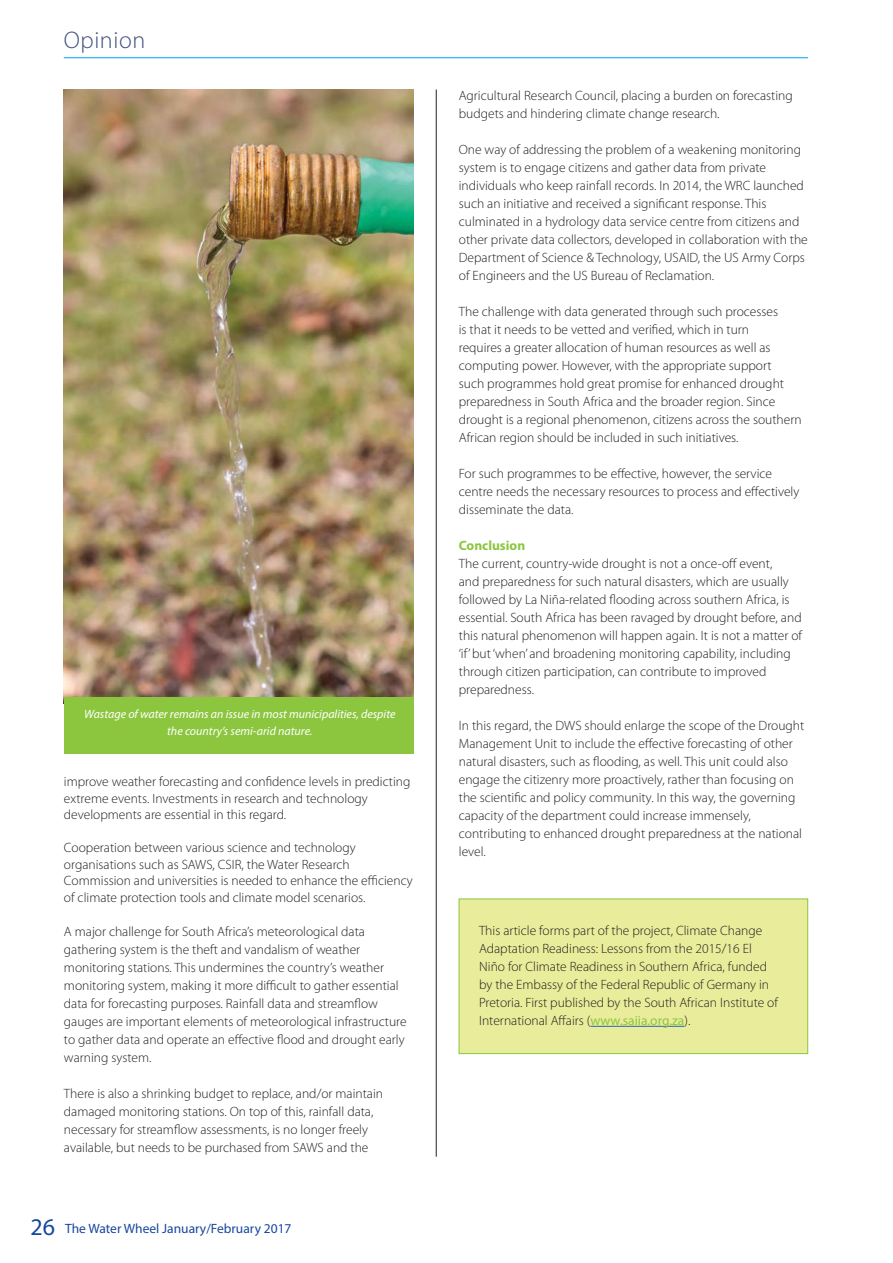
<style>
.page{position:relative;width:893px;height:1263px;background:#fff}
.page>*{position:absolute;margin:0;border:0;box-sizing:border-box;transform-origin:0 0}
.t1{font:300 24px "Myriad Pro";letter-spacing:.025em;color:#415080}
.t2{font:300 13.5px/18px "Myriad Pro";color:#231f20}
.t3{font:13.5px "Myriad Pro";color:#17479e}
.t4{font:700 13.5px "Myriad Pro";color:#8cc63f}
.t5{font:italic 12px/16.5px "Myriad Pro";color:#fff;text-align:center}
.s1{font-size:24px}
.s2{font-weight:400;color:#8cc63f}
</style>
<div class="page">
<hr style="left:64px;top:57px;width:744px;height:1px;background:#00aeef">
<hr style="left:436px;top:90px;width:1px;height:1067px;background:#231f20">
<img style="left:64px;top:90px;width:349px;height:607px">
<div style="left:64px;top:697px;width:349px;height:57px;background:#8cc63f"></div>
<div style="left:459px;top:899px;width:349px;height:154px;background:#e9ec9a"></div>
<div style="left:459px;top:899px;width:349px;height:155px;border:1px solid #8cc63f"></div>
<hr style="left:590px;top:1026px;width:94px;height:1px;background:#2864b0">
<h1 class="t1" style="left:64px;top:31px;width:83px">Opinion</h1>
<p class="t5" style="left:84px;top:707px;width:313px">Wastage of water remains an issue in most municipalities, despite the country’s semi-arid nature.</p>
<p class="t2" style="left:64px;top:775px;width:348px;line-height:16.5px">improve weather forecasting and confidence levels in predicting extreme events. Investments in research and technology developments are essential in this regard.</p>
<p class="t2" style="left:64px;top:841px;width:350px;line-height:16.5px">Cooperation between various science and technology organisations such as SAWS, CSIR, the Water Research Commission and universities is needed to enhance the efficiency of climate protection tools and climate model scenarios.</p>
<p class="t2" style="left:64px;top:924px;width:344px">A major challenge for South Africa’s meteorological data gathering system is the theft and vandalism of weather monitoring stations. This undermines the country’s weather monitoring system, making it more difficult to gather essential data for forecasting purposes. Rainfall data and streamflow gauges are important elements of meteorological infrastructure to gather data and operate an effective flood and drought early warning system.</p>
<p class="t2" style="left:64px;top:1086px;width:321px">There is also a shrinking budget to replace, and/or maintain damaged monitoring stations. On top of this, rainfall data, necessary for streamflow assessments, is no longer freely available, but needs to be purchased from SAWS and the</p>
<p class="t3" style="left:30px;top:1220px;width:263px"><span class="s1">26</span> The Water Wheel January/February 2017</p>
<p class="t2" style="left:459px;top:88px;width:335px">Agricultural Research Council, placing a burden on forecasting budgets and hindering climate change research.</p>
<p class="t2" style="left:459px;top:142px;width:351px">One way of addressing the problem of a weakening monitoring system is to engage citizens and gather data from private individuals who keep rainfall records. In 2014, the WRC launched such an initiative and received a significant response. This culminated in a hydrology data service centre from citizens and other private data collectors, developed in collaboration with the Department of Science &amp; Technology, USAID, the US Army Corps of Engineers and the US Bureau of Reclamation.</p>
<p class="t2" style="left:459px;top:304px;width:344px">The challenge with data generated through such processes<br>is that it needs to be vetted and verified, which in turn<br>requires a greater allocation of human resources as well as computing power. However, with the appropriate support<br>such programmes hold great promise for enhanced drought preparedness in South Africa and the broader region. Since drought is a regional phenomenon, citizens across the southern African region should be included in such initiatives.</p>
<p class="t2" style="left:459px;top:466px;width:342px">For such programmes to be effective, however, the service centre needs the necessary resources to process and effectively disseminate the data.</p>
<p class="t4" style="left:459px;top:540px;width:68px">Conclusion</p>
<p class="t2" style="left:459px;top:556px;width:345px">The current, country-wide drought is not a once-off event,<br>and preparedness for such natural disasters, which are usually followed by La Niña-related flooding across southern Africa, is essential. South Africa has been ravaged by drought before, and this natural phenomenon will happen again. It is not a matter of ‘if’ but ‘when’ and broadening monitoring capability, including through citizen participation, can contribute to improved preparedness.</p>
<p class="t2" style="left:459px;top:718px;width:347px">In this regard, the DWS should enlarge the scope of the Drought Management Unit to include the effective forecasting of other natural disasters, such as flooding, as well. This unit could also engage the citizenry more proactively, rather than focusing on the scientific and policy community. In this way, the governing capacity of the department could increase immensely, contributing to enhanced drought preparedness at the national level.</p>
<p class="t2" style="left:479px;top:923px;width:300px">This article forms part of the project, Climate Change Adaptation Readiness: Lessons from the 2015/16 El Niño for Climate Readiness in Southern Africa, funded by the Embassy of the Federal Republic of Germany in Pretoria. First published by the South African Institute of International Affairs (<span class="s2">www.saiia.org.za</span>).</p>
</div>
